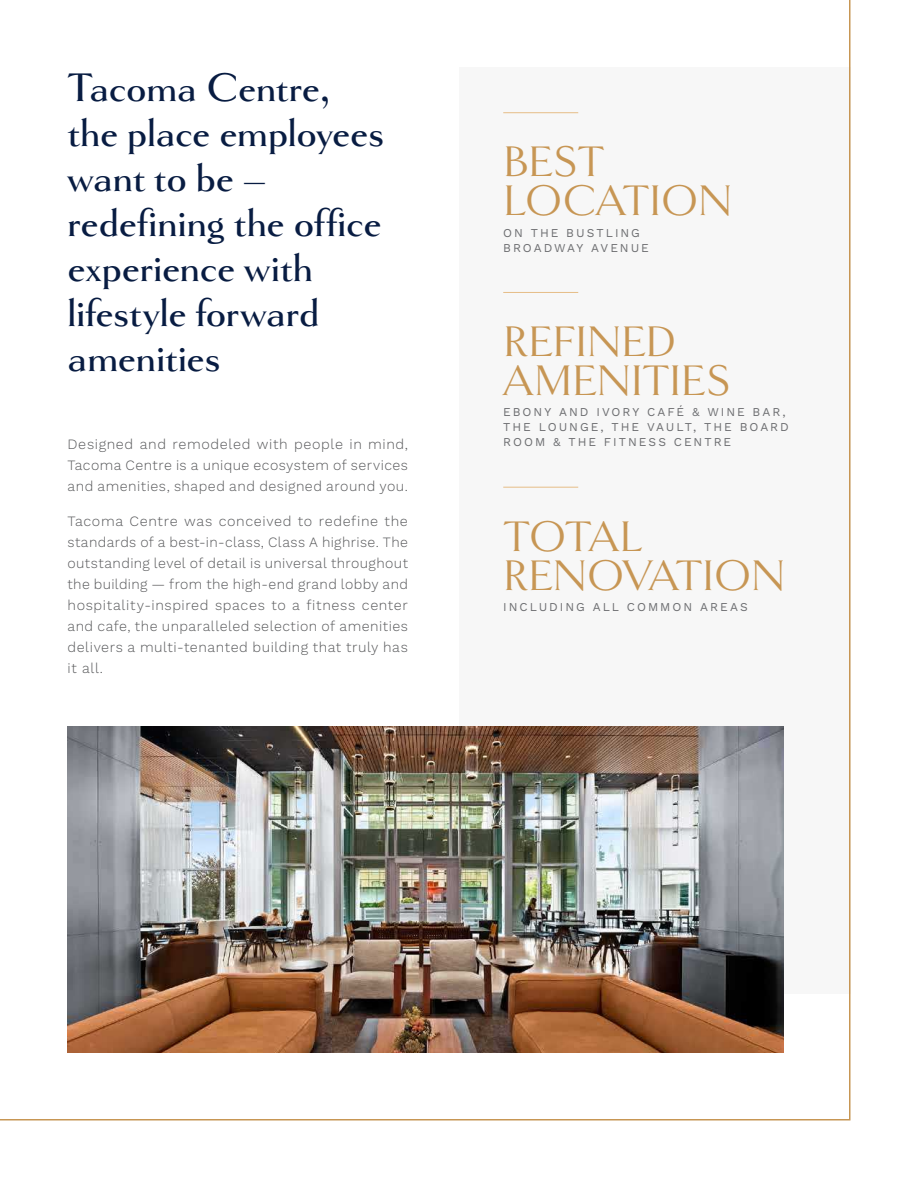
<style>
.page{position:relative;width:918px;height:1188px;background:#fff}
.page>*{position:absolute;margin:0;border:0;box-sizing:border-box;transform-origin:0 0}
.Stat_-_Gold_TT{font:45px/39px "Goldenbook";letter-spacing:-.02em;color:#c79654}
.Headline_-_Level_2_TT{font:700 42px/45px "Goldenbook";letter-spacing:-.005em;color:#081c42}
.Body_Copy_TT{font:300 14.25px/21px "Work Sans";letter-spacing:.035em;color:#57585a;text-align:justify}
.Stat_Descriptor_TT{font:12px/15px "Work Sans";letter-spacing:.165em;color:#6c6d70}
</style>
<div class="page">
<img style="left:68px;top:727px;width:715px;height:326px">
<hr style="left:503px;top:292px;width:75px;height:1px;background:#e6bd87">
<hr style="left:503px;top:487px;width:75px;height:1px;background:#e6bd87">
<hr style="left:503px;top:112px;width:75px;height:1px;background:#e6bd87">
<p class="Headline_-_Level_2_TT" style="left:68px;top:66px;width:318px">Tacoma Centre, the place employees want to be – redefining the office experience with lifestyle forward amenities</p>
<p class="Body_Copy_TT" style="left:68px;top:435px;width:342px">Designed and remodeled with people in mind, Tacoma Centre is a unique ecosystem of services and amenities, shaped and designed around you.</p>
<p class="Body_Copy_TT" style="left:68px;top:511px;width:342px">Tacoma Centre was conceived to redefine the standards of a best-in-class, Class A highrise. The outstanding level of detail is universal throughout the building — from the high-end grand lobby and hospitality-inspired spaces to a fitness center and cafe, the unparalleled selection of amenities delivers a multi-tenanted building that truly has it all.</p>
<p class="Stat_-_Gold_TT" style="left:503px;top:143px;width:231px">BEST<br>LOCATION</p>
<p class="Stat_Descriptor_TT" style="left:503px;top:226px;width:147px">ON THE BUSTLING<br>BROADWAY AVENUE</p>
<p class="Stat_-_Gold_TT" style="left:503px;top:323px;width:230px">REFINED<br>AMENITIES</p>
<p class="Stat_Descriptor_TT" style="left:503px;top:405px;width:287px">EBONY AND IVORY CAFÉ &amp; WINE BAR,<br>THE LOUNGE, THE VAULT, THE BOARD<br>ROOM &amp; THE FITNESS CENTRE</p>
<p class="Stat_-_Gold_TT" style="left:503px;top:517px;width:284px">TOTAL<br>RENOVATION</p>
<p class="Stat_Descriptor_TT" style="left:503px;top:600px;width:246px">INCLUDING ALL COMMON AREAS</p>
</div>
